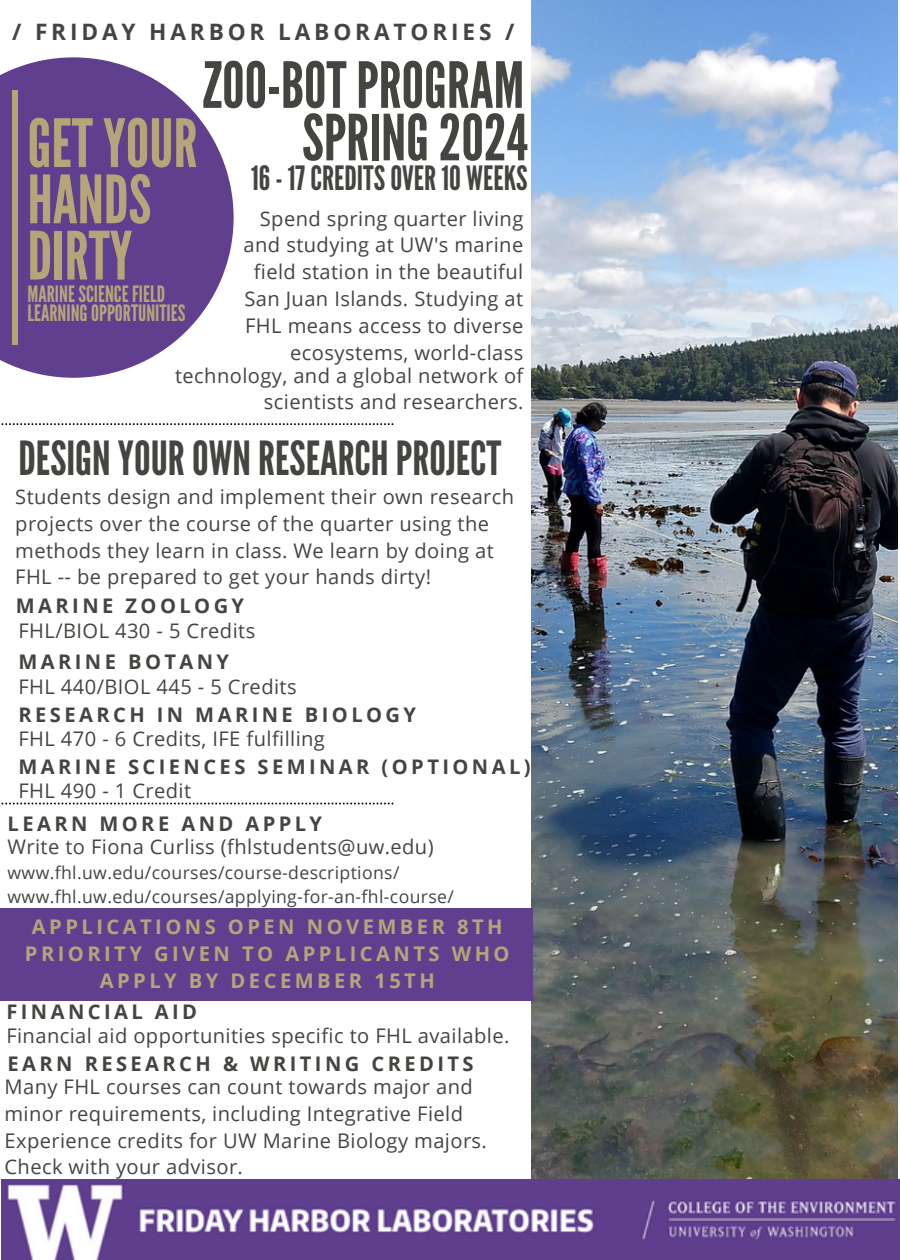
<style>
.page{position:relative;width:900px;height:1260px;background:#fff}
.page>*{position:absolute;margin:0;border:0;box-sizing:border-box;transform-origin:0 0}
.t1{font:66.5px/56.2px "League Gothic";color:#b7a57a}
.t2{font:63.5px "League Gothic";color:#444440}
.t3{font:47px "League Gothic";color:#444440}
.t4{font:33.5px "League Gothic";color:#444440}
.t5{font:700 22.75px "Open Sans";letter-spacing:.17em;color:#444440}
.t6{font:22.5px "League Gothic";color:#b7a57a}
.t7{font:700 20.25px/27px "Open Sans";letter-spacing:.17em;color:#b7a57a;text-align:center}
.t8{font:20px/26.8px "Open Sans";letter-spacing:.02em;color:#444440;text-align:right}
.t9{font:700 20px "Open Sans";letter-spacing:.17em;color:#444440}
.t10{font:17.5px "Open Sans";letter-spacing:.02em;color:#444440}
</style>
<div class="page">
<img style="left:531px;top:0;width:366px;height:1179px">
<img style="left:1px;top:1179px;width:898px;height:81px">
<svg style="left:0;top:57px;width:234px;height:321px;fill:#603f8e"></svg>
<div style="left:12px;top:90px;width:6px;height:255px;background:#b7a57a"></div>
<svg style="left:1px;top:423px;width:392px;height:2px"></svg>
<svg style="left:1px;top:803px;width:392px;height:1px"></svg>
<div style="left:0;top:908px;width:533px;height:93px;background:#603f8e"></div>
<p class="t5" style="left:12px;top:15px;width:504px">/ FRIDAY HARBOR LABORATORIES /</p>
<p class="t2" style="left:203px;top:48px;width:323px">ZOO-BOTPROGRAM</p>
<p class="t2" style="left:302px;top:101px;width:227px">SPRING2024</p>
<p class="t4" style="left:251px;top:159px;width:278px">16- 17CREDITSOVER10 WEEKS</p>
<p class="t1" style="left:28px;top:117px;width:172px">GETYOUR<br>HANDS<br>DIRTY</p>
<p class="t6" style="left:28px;top:281px;width:139px">MARINESCIENCE FIELD</p>
<p class="t6" style="left:28px;top:300px;width:159px">LEARNINGOPPORTUNITIES</p>
<p class="t8" style="left:244px;top:204px;width:281px">Spend spring quarter living and studying at UW's marine field station in the beautiful<br>San Juan Islands. Studying at<br>FHL means access to diverse ecosystems, world-class</p>
<p class="t8" style="left:175px;top:361px;width:350px">technology, and a global network of scientists and researchers.</p>
<p class="t3" style="left:18px;top:431px;width:484px">DESIGNYOUROWNRESEARCHPROJECT</p>
<p class="t8" style="left:15px;top:483px;width:500px;text-align:left">Students design and implement their own research projects over the course of the quarter using the methods they learn in class. We learn by doing at FHL -- be prepared to get your hands dirty!</p>
<p class="t9" style="left:16px;top:592px;width:230px">MARINE ZOOLOGY</p>
<p class="t8" style="left:18px;top:617px;width:238px">FHL/BIOL 430 - 5 Credits</p>
<p class="t9" style="left:18px;top:648px;width:212px">MARINE BOTANY</p>
<p class="t8" style="left:18px;top:673px;width:280px">FHL 440/BIOL 445 - 5 Credits</p>
<p class="t9" style="left:18px;top:701px;width:399px">RESEARCH IN MARINE BIOLOGY</p>
<p class="t8" style="left:18px;top:724px;width:308px">FHL 470 - 6 Credits, IFE fulfilling</p>
<p class="t9" style="left:18px;top:753px;width:514px">MARINE SCIENCES SEMINAR (OPTIONAL)</p>
<p class="t8" style="left:18px;top:777px;width:174px">FHL 490 - 1 Credit</p>
<p class="t9" style="left:8px;top:810px;width:316px">LEARN MORE AND APPLY</p>
<p class="t8" style="left:8px;top:833px;width:428px">Write to Fiona Curliss (fhlstudents@uw.edu)</p>
<p class="t10" style="left:8px;top:861px;width:393px">www.fhl.uw.edu/courses/course-descriptions/</p>
<p class="t10" style="left:8px;top:884px;width:448px">www.fhl.uw.edu/courses/applying-for-an-fhl-course/</p>
<p class="t7" style="left:32px;top:913px;width:472px">APPLICATIONS OPEN NOVEMBER 8TH</p>
<p class="t7" style="left:25px;top:940px;width:486px">PRIORITY GIVEN TO APPLICANTS WHO<br>APPLY BY DECEMBER 15TH</p>
<p class="t9" style="left:6px;top:998px;width:192px">FINANCIAL AID</p>
<p class="t8" style="left:6px;top:1022px;width:505px">Financial aid opportunities specific to FHL available.</p>
<p class="t9" style="left:8px;top:1050px;width:468px">EARN RESEARCH &amp; WRITING CREDITS</p>
<p class="t8" style="left:5px;top:1073px;width:484px;text-align:left">Many FHL courses can count towards major and minor requirements, including Integrative Field Experience credits for UW Marine Biology majors.<br>Check with your advisor.</p>
</div>
